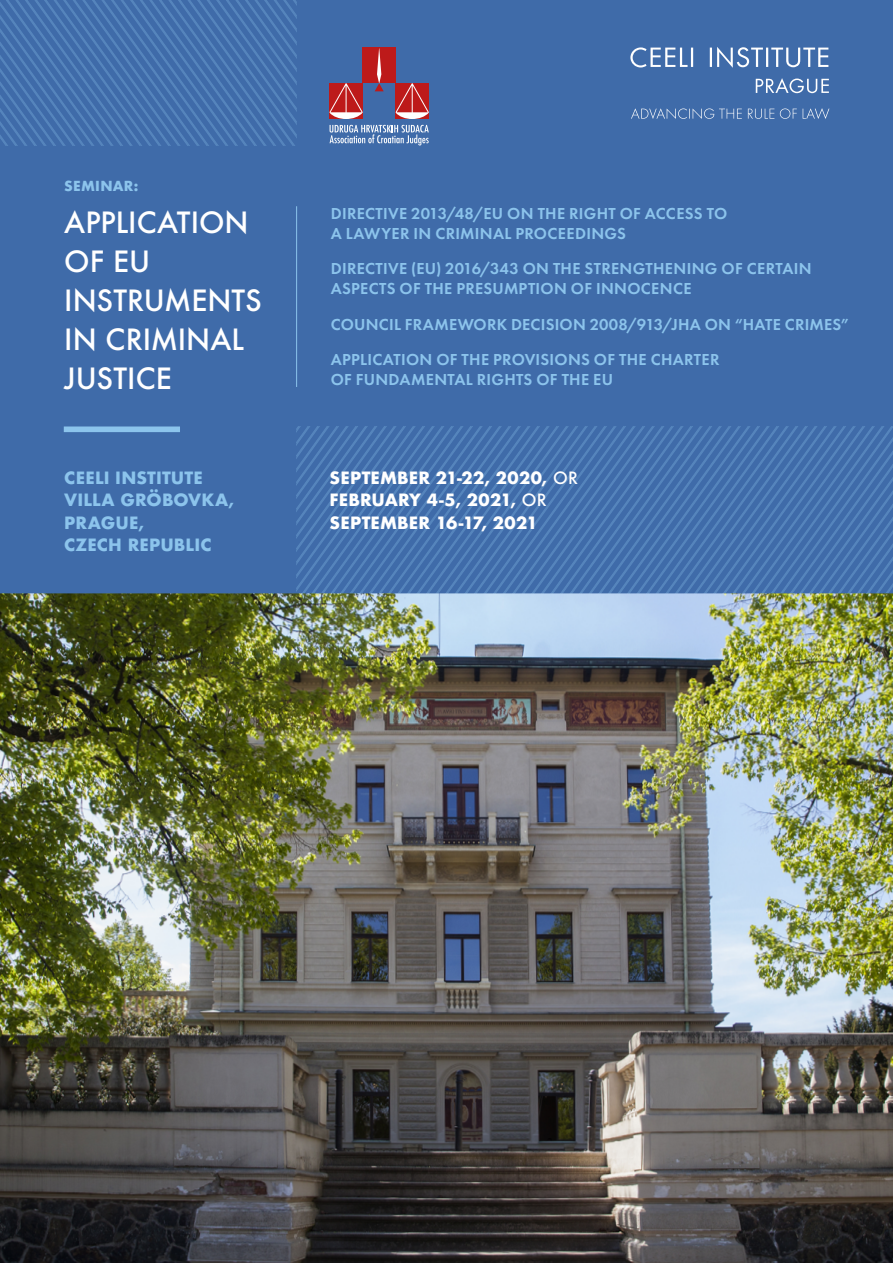
<style>
.page{position:relative;width:893px;height:1263px;background:#fff}
.page>*{position:absolute;margin:0;border:0;box-sizing:border-box;transform-origin:0 0}
.t1{font:500 28.5px/39px "Futura";color:#fff}
.t2{font:600 16.5px/20.2px "Futura PT";letter-spacing:.015em;color:#8cc4ec}
.t3{font:700 16.5px/22.5px "Futura";letter-spacing:.01em;color:#fff}
.t4{font:700 16.5px/22.5px "Futura";letter-spacing:.005em;color:#8cc4ec}
.t5{font:700 13.5px "Futura";letter-spacing:.015em;color:#8cc4ec}
.s1{font-weight:500}
</style>
<div class="page">
<div style="left:0;top:0;width:893px;height:645px;background:#3f6ba9"></div>
<svg style="left:0;top:0;width:296px;height:146px"></svg>
<svg style="left:631px;top:108px;width:198px;height:11px"></svg>
<svg style="left:756px;top:78px;width:73px;height:15px"></svg>
<svg style="left:630px;top:47px;width:198px;height:21px"></svg>
<div style="left:363px;top:47px;width:33px;height:36px;background:#bd1a1a"></div>
<svg style="left:375px;top:48px;width:9px;height:43px"></svg>
<svg style="left:329px;top:83px;width:34px;height:36px"></svg>
<svg style="left:396px;top:83px;width:33px;height:36px"></svg>
<svg style="left:330px;top:125px;width:99px;height:20px"></svg>
<hr style="left:296px;top:206px;width:1px;height:181px;background:#8cc4ec">
<svg style="left:297px;top:426px;width:596px;height:167px"></svg>
<div style="left:64px;top:426px;width:116px;height:6px;background:#8cc4ec"></div>
<img style="left:0;top:593px;width:893px;height:670px">
<p class="t5" style="left:64px;top:176px;width:75px">SEMINAR:</p>
<h1 class="t1" style="left:64px;top:203px;width:199px">APPLICATION<br>OF EU<br>INSTRUMENTS<br>IN CRIMINAL<br>JUSTICE</h1>
<p class="t2" style="left:331px;top:203px;width:398px">DIRECTIVE 2013/48/EU ON THE RIGHT OF ACCESS TO<br>A LAWYER IN CRIMINAL PROCEEDINGS</p>
<p class="t2" style="left:331px;top:258px;width:482px">DIRECTIVE (EU) 2016/343 ON THE STRENGTHENING OF CERTAIN<br>ASPECTS OF THE PRESUMPTION OF INNOCENCE</p>
<p class="t2" style="left:331px;top:306px;width:520px;line-height:35.2px">COUNCIL FRAMEWORK DECISION 2008/913/JHA ON “HATE CRIMES”<br>APPLICATION OF THE PROVISIONS OF THE CHARTER</p>
<p class="t2" style="left:331px;top:369px;width:284px">OF FUNDAMENTAL RIGHTS OF THE EU</p>
<p class="t4" style="left:64px;top:466px;width:172px">CEELI INSTITUTE<br>VILLA GRÖBOVKA,<br>PRAGUE,<br>CZECH REPUBLIC</p>
<p class="t3" style="left:330px;top:466px;width:250px">SEPTEMBER 21-22, 2020, <span class="s1">OR<br></span>FEBRUARY 4-5, 2021, <span class="s1">OR<br></span>SEPTEMBER 16-17, 2021</p>
</div>
